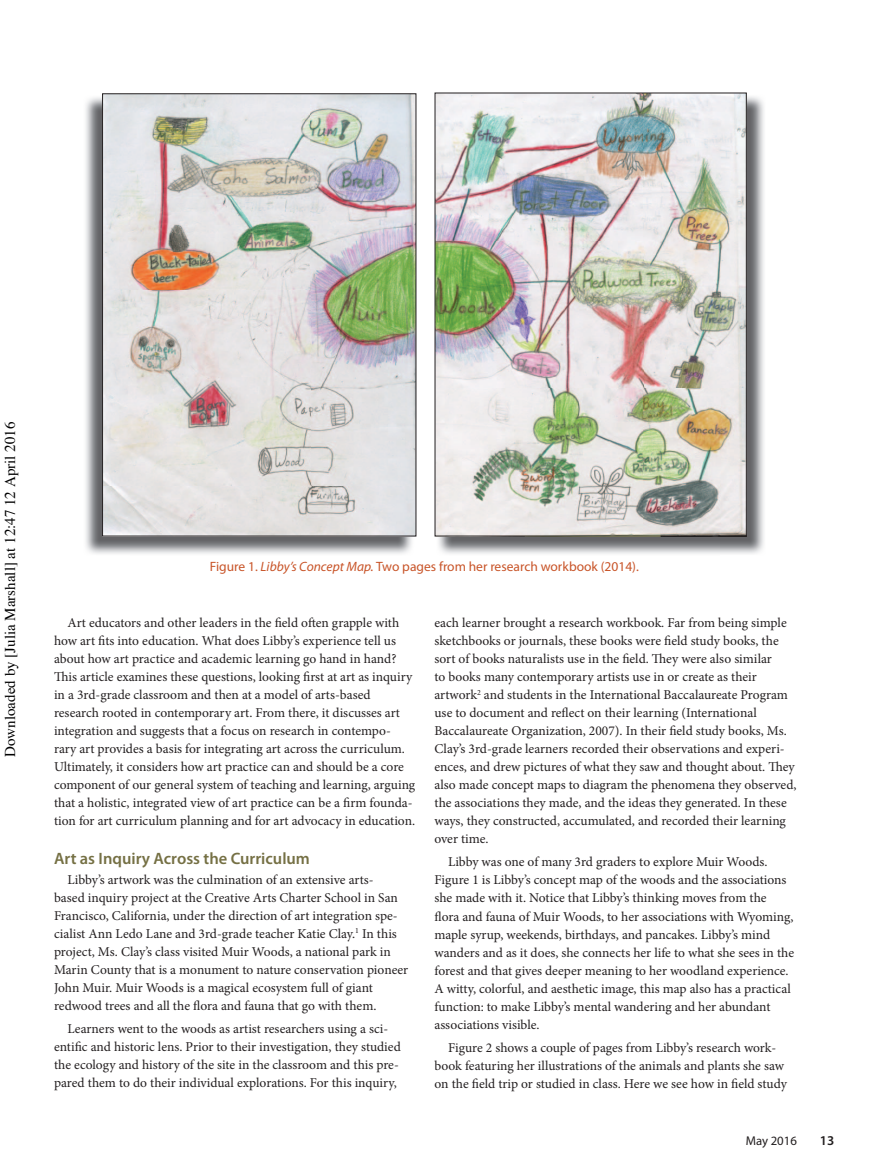
<style>
.page{position:relative;width:878px;height:1175px;background:#fff}
.page>*{position:absolute;margin:0;border:0;box-sizing:border-box;transform-origin:0 0}
.t1{font:600 16.5px "Myriad Pro";color:#757044}
.t2{font:15px "Times";color:#000}
.t3{font:13.5px/18px "Minion Pro";color:#231f20}
.t4{font:13.5px "Myriad Pro";color:#c85428}
.t5{font:600 13.5px "Myriad Pro";color:#231f20}
.t6{font:12.75px "Myriad Pro";color:#231f20}
.s1{font-style:italic}
</style>
<div class="page">
<img style="left:85px;top:97px;width:45px;height:457px">
<img style="left:130px;top:536px;width:284px;height:18px">
<img style="left:104px;top:95px;width:310px;height:439px">
<div style="left:102px;top:93px;width:314px;height:443px;border:1px solid #231f20"></div>
<img style="left:719px;top:95px;width:45px;height:459px">
<img style="left:436px;top:536px;width:283px;height:18px">
<img style="left:436px;top:95px;width:308px;height:439px">
<p class="t2" style="left:4px;top:757px;width:336px;rotate:-90deg">Downloaded by [Julia Marshall] at 12:47 12 April 2016</p>
<p class="t4" style="left:210px;top:558px;width:430px">Figure 1. <span class="s1">Libby’s Concept Map.</span> Two pages from her research workbook (2014).</p>
<p class="t3" style="left:54px;top:614px;width:363px;text-indent:14px">Art educators and other leaders in the field often grapple with how art fits into education. What does Libby’s experience tell us about how art practice and academic learning go hand in hand?<br>This article examines these questions, looking first at art as inquiry in a 3rd-grade classroom and then at a model of arts-based research rooted in contemporary art. From there, it discusses art integration and suggests that a focus on research in contempo&shy;rary art provides a basis for integrating art across the curriculum.<br>Ultimately, it considers how art practice can and should be a core component of our general system of teaching and learning, arguing that a holistic, integrated view of art practice can be a firm founda&shy;tion for art curriculum planning and for art advocacy in education.</p>
<p class="t1" style="left:54px;top:847px;width:257px">Art as Inquiry Across the Curriculum</p>
<p class="t3" style="left:54px;top:870px;width:356px;text-indent:14px">Libby’s artwork was the culmination of an extensive arts-<br>based inquiry project at the Creative Arts Charter School in San Francisco, California, under the direction of art integration spe&shy;cialist Ann Ledo Lane and 3rd-grade teacher Katie Clay.<sup>1</sup> In this project, Ms. Clay’s class visited Muir Woods, a national park in Marin County that is a monument to nature conservation pioneer John Muir. Muir Woods is a magical ecosystem full of giant redwood trees and all the flora and fauna that go with them.</p>
<p class="t3" style="left:54px;top:1019px;width:348px;text-align:center">Learners went to the woods as artist researchers using a sci&shy;entific and historic lens. Prior to their investigation, they studied the ecology and history of the site in the classroom and this pre&shy;pared them to do their individual explorations. For this inquiry,</p>
<p class="t3" style="left:434px;top:613px;width:363px">each learner brought a research workbook<span class="s1">.</span> Far from being simple sketchbooks or journals, these books were field study books, the sort of books naturalists use in the field. They were also similar<br>to books many contemporary artists use in or create as their artwork<sup>2</sup> and students in the International Baccalaureate Program use to document and reflect on their learning (International Baccalaureate Organization, 2007). In their field study books, Ms.<br>Clay’s 3rd-grade learners recorded their observations and experi&shy;ences, and drew pictures of what they saw and thought about. They also made concept maps to diagram the phenomena they observed, the associations they made, and the ideas they generated. In these ways, they constructed, accumulated, and recorded their learning over time.</p>
<p class="t3" style="left:434px;top:853px;width:361px;text-indent:14px">Libby was one of many 3rd graders to explore Muir Woods.<br>Figure 1 is Libby’s concept map of the woods and the associations she made with it. Notice that Libby’s thinking moves from the flora and fauna of Muir Woods, to her associations with Wyoming, maple syrup, weekends, birthdays, and pancakes. Libby’s mind wanders and as it does, she connects her life to what she sees in the forest and that gives deeper meaning to her woodland experience.<br>A witty, colorful, and aesthetic image, this map also has a practical function: to make Libby’s mental wandering and her abundant associations visible.</p>
<p class="t3" style="left:434px;top:1038px;width:354px;text-align:center">Figure 2 shows a couple of pages from Libby’s research work&shy;book featuring her illustrations of the animals and plants she saw on the field trip or studied in class. Here we see how in field study</p>
<p class="t6" style="left:745px;top:1132px;width:53px">May 2016</p>
<p class="t5" style="left:820px;top:1131px;width:16px">13</p>
</div>
